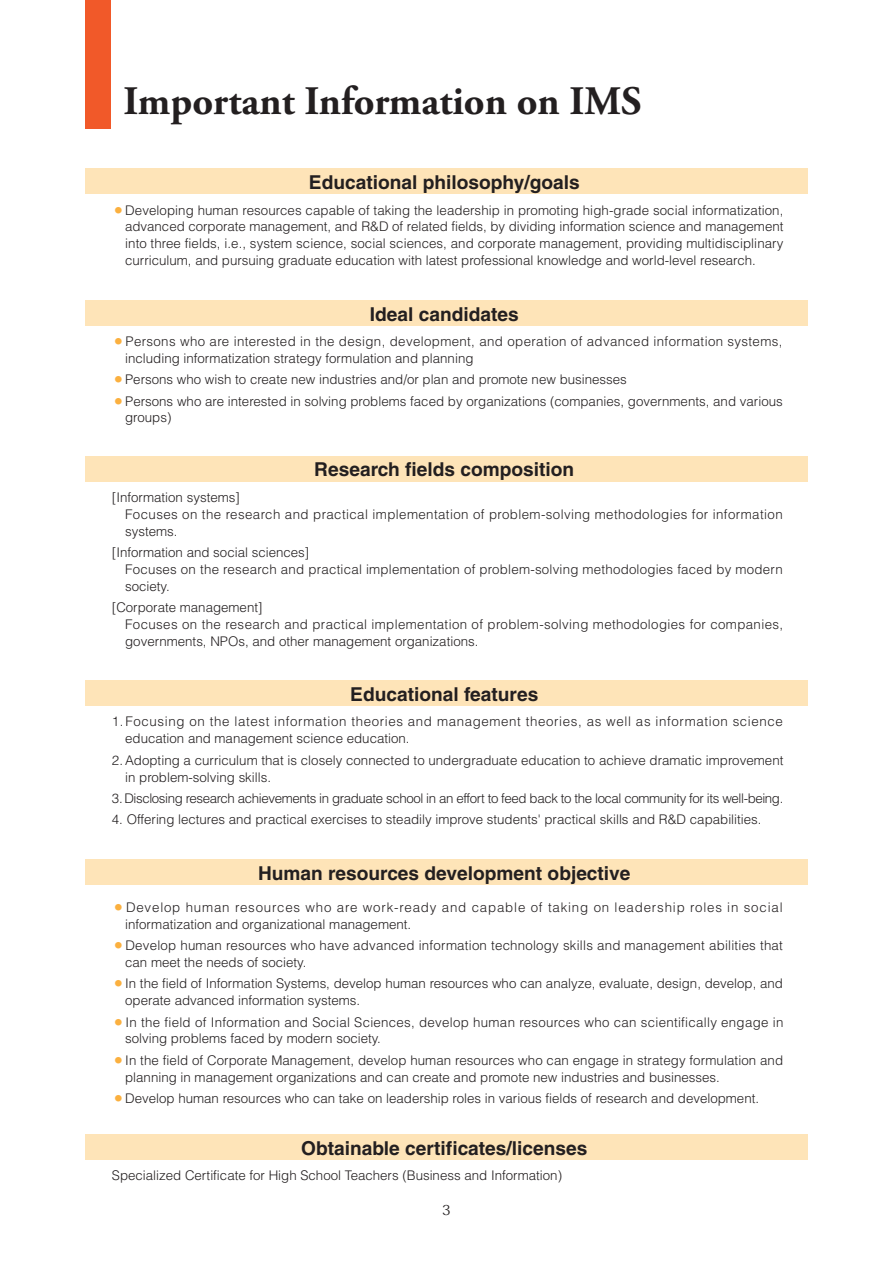
<style>
.page{position:relative;width:893px;height:1263px;background:#fff}
.page>*{position:absolute;margin:0;border:0;box-sizing:border-box;transform-origin:0 0}
.t1{font:700 40.35px "Adobe Garamond Pro";color:#231f20}
.t2{font:700 19.2px "Helvetica";color:#231f20}
.t3{font:13.8px "Koz Min Pro";color:#231f20}
.t4{font:300 13.35px/17px "Helvetica";color:#231f20}
.t5{font:300 13.35px/17px "Helvetica";letter-spacing:.03em;color:#231f20}
.t6{font:300 13.35px/16.6px "Helvetica";letter-spacing:.025em;color:#231f20}
.t7{font:300 13.35px/17px "Helvetica";letter-spacing:.045em;color:#231f20}
.t8{font:300 13.35px/16.6px "Helvetica";letter-spacing:.02em;color:#231f20}
.t9{font:300 13.35px/16.6px "Helvetica";letter-spacing:.06em;color:#231f20}
.t10{font:300 13.35px "Helvetica";letter-spacing:-.03em;color:#231f20}
.s1{color:#fbb03f}
</style>
<div class="page">
<div style="left:85px;top:0;width:26px;height:129px;background:#f15929"></div>
<div style="left:85px;top:169px;width:723px;height:25px;background:#fee4b8"></div>
<div style="left:85px;top:300px;width:723px;height:25px;background:#fee4b8"></div>
<div style="left:85px;top:456px;width:723px;height:25px;background:#fee4b8"></div>
<div style="left:85px;top:680px;width:723px;height:26px;background:#fee4b8"></div>
<div style="left:85px;top:1134px;width:723px;height:26px;background:#fee4b8"></div>
<div style="left:85px;top:859px;width:723px;height:26px;background:#fee4b8"></div>
<h1 class="t1" style="left:123px;top:77px;width:520px">Important Information on IMS</h1>
<h2 class="t2" style="left:309px;top:171px;width:272px">Educational philosophy/goals</h2>
<p class="t4" style="left:125px;top:201px;width:660px;text-align:justify;text-indent:-13px"><span class="s1">○</span>Developing human resources capable of taking the leadership in promoting high-grade social informatization, advanced corporate management, and R&amp;D of related fields, by dividing information science and management into three fields, i.e., system science, social sciences, and corporate management, providing multidisciplinary curriculum, and pursuing graduate education with latest professional knowledge and world-level research.</p>
<h2 class="t2" style="left:370px;top:302px;width:150px">Ideal candidates</h2>
<p class="t6" style="left:125px;top:333px;width:659px;text-indent:-13px"><span class="s1">○</span>Persons who are interested in the design, development, and operation of advanced information systems, including informatization strategy formulation and planning</p>
<p class="t4" style="left:112px;top:371px;width:516px"><span class="s1">○</span>Persons who wish to create new industries and/or plan and promote new businesses</p>
<p class="t4" style="left:125px;top:392px;width:659px;text-indent:-13px"><span class="s1">○</span>Persons who are interested in solving problems faced by organizations (companies, governments, and various groups)</p>
<h2 class="t2" style="left:314px;top:458px;width:261px">Research fields composition</h2>
<p class="t5" style="left:125px;top:488px;width:659px;text-indent:-13px">[Information systems]<br>Focuses on the research and practical implementation of problem-solving methodologies for information systems.</p>
<p class="t4" style="left:125px;top:543px;width:659px;text-indent:-13px">[Information and social sciences]<br>Focuses on the research and practical implementation of problem-solving methodologies faced by modern society.</p>
<p class="t5" style="left:125px;top:599px;width:659px;text-indent:-13px">[Corporate management]<br>Focuses on the research and practical implementation of problem-solving methodologies for companies, governments, NPOs, and other management organizations.</p>
<h2 class="t2" style="left:350px;top:682px;width:190px">Educational features</h2>
<p class="t7" style="left:125px;top:713px;width:659px;text-indent:-13px">1.Focusing on the latest information theories and management theories, as well as information science education and management science education.</p>
<p class="t4" style="left:125px;top:751px;width:660px;text-indent:-13px">2. Adopting a curriculum that is closely connected to undergraduate education to achieve dramatic improvement in problem-solving skills.</p>
<p class="t10" style="left:112px;top:790px;width:673px">3.Disclosing research achievements in graduate school in an effort to feed back to the local community for its well-being.</p>
<p class="t4" style="left:112px;top:810px;width:651px">4. Offering lectures and practical exercises to steadily improve students' practical skills and R&amp;D capabilities.</p>
<h2 class="t2" style="left:258px;top:861px;width:374px">Human resources development objective</h2>
<p class="t9" style="left:125px;top:898px;width:659px;text-indent:-13px"><span class="s1">○</span>Develop human resources who are work-ready and capable of taking on leadership roles in social informatization and organizational management.</p>
<p class="t4" style="left:125px;top:937px;width:659px;text-indent:-13px"><span class="s1">○</span>Develop human resources who have advanced information technology skills and management abilities that can meet the needs of society.</p>
<p class="t4" style="left:125px;top:975px;width:659px;text-indent:-13px"><span class="s1">○</span>In the field of Information Systems, develop human resources who can analyze, evaluate, design, develop, and operate advanced information systems.</p>
<p class="t8" style="left:125px;top:1013px;width:660px;text-indent:-13px"><span class="s1">○</span>In the field of Information and Social Sciences, develop human resources who can scientifically engage in solving problems faced by modern society.</p>
<p class="t4" style="left:125px;top:1051px;width:659px;text-indent:-13px"><span class="s1">○</span>In the field of Corporate Management, develop human resources who can engage in strategy formulation and planning in management organizations and can create and promote new industries and businesses.</p>
<p class="t4" style="left:112px;top:1090px;width:649px"><span class="s1">○</span>Develop human resources who can take on leadership roles in various fields of research and development.</p>
<h2 class="t2" style="left:301px;top:1136px;width:288px">Obtainable certificates/licenses</h2>
<p class="t4" style="left:112px;top:1166px;width:452px">Specialized Certificate for High School Teachers (Business and Information)</p>
<p class="t3" style="left:442px;top:1200px;width:10px">3</p>
</div>
